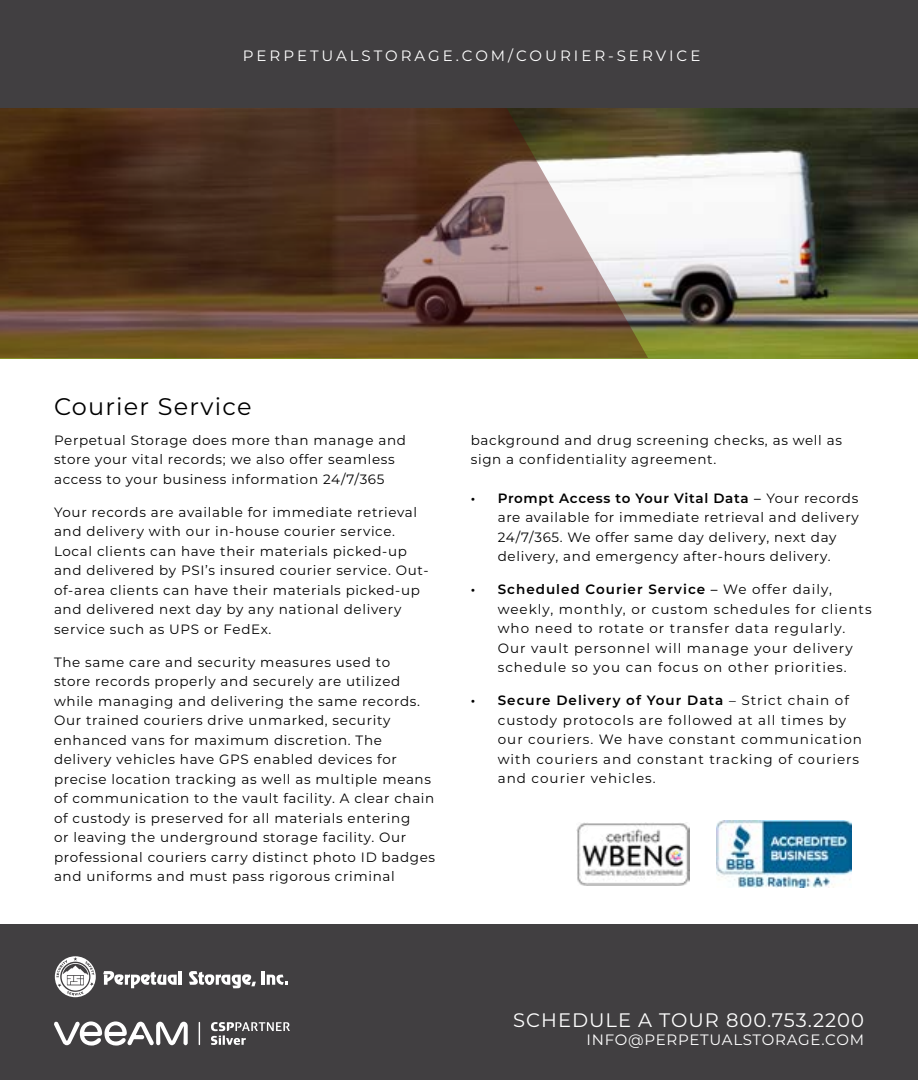
<style>
.page{position:relative;width:918px;height:1080px;background:#fff}
.page>*{position:absolute;margin:0;border:0;box-sizing:border-box;transform-origin:0 0}
.t1{font:24px "Montserrat";letter-spacing:.05em;color:#000}
.t2{font:19.5px "Montserrat";letter-spacing:.05em;color:#fff}
.t3{font:15px "Montserrat";letter-spacing:.185em;color:#fff}
.t4{font:15px "Montserrat";letter-spacing:.045em;color:#fff}
.t5{font:13.5px/19.5px "Montserrat";letter-spacing:.05em;color:#000}
.t6{font:13.5px/19.5px "Montserrat";letter-spacing:.075em;color:#000}
.s1{font-weight:600}
.s2{font-weight:500}
</style>
<div class="page">
<div style="left:0;top:924px;width:918px;height:156px;background:#413f41"></div>
<img style="left:648px;top:108px;width:270px;height:250px">
<svg style="left:0;top:108px;width:648px;height:250px"></svg>
<div style="left:0;top:0;width:918px;height:108px;background:#413f41"></div>
<svg style="left:199px;top:1022px;width:1px;height:23px"></svg>
<svg style="left:211px;top:1022px;width:79px;height:23px"></svg>
<svg style="left:54px;top:1021px;width:134px;height:24px"></svg>
<hr style="left:261px;top:971px;width:3px;height:14px;background:#fff">
<hr style="left:179px;top:971px;width:3px;height:14px;background:#fff">
<svg style="left:103px;top:971px;width:74px;height:17px"></svg>
<svg style="left:189px;top:971px;width:67px;height:17px"></svg>
<svg style="left:267px;top:975px;width:21px;height:10px"></svg>
<svg style="left:55px;top:956px;width:41px;height:41px"></svg>
<img style="left:716px;top:821px;width:136px;height:66px">
<img style="left:577px;top:822px;width:113px;height:64px">
<p class="t3" style="left:243px;top:46px;width:459px">PERPETUALSTORAGE.COM/COURIER-SERVICE</p>
<h1 class="t1" style="left:54px;top:390px;width:199px">Courier Service</h1>
<p class="t5" style="left:54px;top:430px;width:354px">Perpetual Storage does more than manage and store your vital records; we also offer seamless access to your business information 24/7/365</p>
<p class="t5" style="left:54px;top:502px;width:376px">Your records are available for immediate retrieval and delivery with our in-house courier service.<br>Local clients can have their materials picked-up and delivered by PSI’s insured courier service. Out&shy;of-area clients can have their materials picked-up and delivered next day by any national delivery service such as UPS or FedEx.</p>
<p class="t5" style="left:54px;top:652px;width:383px">The same care and security measures used to<br>store records properly and securely are utilized while managing and delivering the same records.<br>Our trained couriers drive unmarked, security enhanced vans for maximum discretion. The delivery vehicles have GPS enabled devices for precise location tracking as well as multiple means of communication to the vault facility. A clear chain of custody is preserved for all materials entering<br>or leaving the underground storage facility. Our professional couriers carry distinct photo ID badges and uniforms and must pass rigorous criminal</p>
<p class="t5" style="left:471px;top:430px;width:373px">background and drug screening checks, as well as sign a confidentiality agreement.</p>
<p class="t5" style="left:498px;top:488px;width:363px;text-indent:-27px"><span class="s1">• Prompt Access to Your Vital Data</span> <span class="s2">–</span> Your records are available for immediate retrieval and delivery 24/7/365. We offer same day delivery, next day delivery, and emergency after-hours delivery.</p>
<p class="t6" style="left:498px;top:579px;width:375px;text-indent:-27px"><span class="s1">• Scheduled Courier Service</span> <span class="s2">–</span> We offer daily, weekly, monthly, or custom schedules for clients who need to rotate or transfer data regularly.<br>Our vault personnel will manage your delivery schedule so you can focus on other priorities.</p>
<p class="t6" style="left:498px;top:690px;width:366px;text-indent:-27px"><span class="s1">• Secure Delivery of Your Data</span> – Strict chain of custody protocols are followed at all times by our couriers. We have constant communication with couriers and constant tracking of couriers and courier vehicles.</p>
<h2 class="t2" style="left:513px;top:1007px;width:352px">SCHEDULE A TOUR 800.753.2200</h2>
<p class="t4" style="left:586px;top:1030px;width:279px">INFO@PERPETUALSTORAGE.COM</p>
</div>
